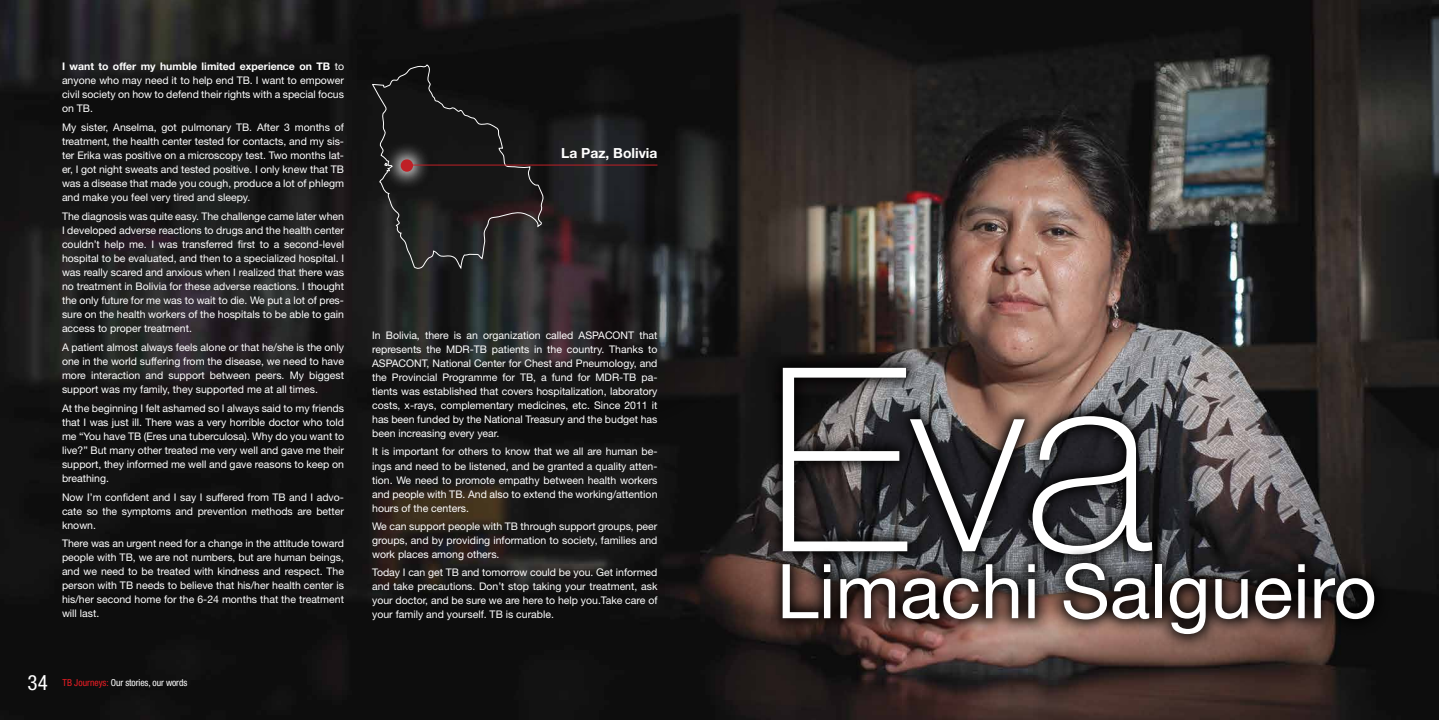
<style>
.page{position:relative;width:1439px;height:720px;background:#fff}
.page>*{position:absolute;margin:0;border:0;box-sizing:border-box;transform-origin:0 0}
.t1{font:100 256.64px "Helvetica Neue LT Std";color:#fff}
.t2{font:75.51px "Helvetica Neue LT Std";color:#fff}
.t3{font:700 13.91px "Helvetica Neue LT Std";color:#fff}
.t4{font:10.5px/14px "Helvetica Neue LT Std";color:#fff;text-align:justify}
.t5{font:condensed 9.62px "Helvetica Neue LT Std";letter-spacing:-.01em;color:#fff}
.s1{font-weight:700}
.s2{font-size:21px}
.s3{color:#ed1d24}
</style>
<div class="page">
<img style="left:0;top:0;width:1439px;height:719px">
<svg style="left:515px;top:200px;width:225px;height:225px;background:#221f21"></svg>
<svg style="left:767px;top:352px;width:400px;height:194px;background:#3d3737"></svg>
<svg style="left:766px;top:546px;width:624px;height:103px;background:#423431"></svg>
<svg style="left:371px;top:64px;width:173px;height:206px;background:#1e1d1d"></svg>
<svg style="left:383px;top:141px;width:48px;height:48px;background:#333232"></svg>
<div style="left:401px;top:159px;width:12px;height:13px;background:#bf2026;border-radius:50%"></div>
<hr style="left:407px;top:164px;width:250px;height:1px;background:#bf2026">
<p class="t4" style="left:62px;top:59px;width:283px"><span class="s1">I want to offer my humble limited experience on TB</span> to anyone who may need it to help end TB. I want to empower civil society on how to defend their rights with a special focus on TB.</p>
<p class="t4" style="left:62px;top:120px;width:283px">My sister, Anselma, got pulmonary TB. After 3 months of treatment, the health center tested for contacts, and my sis&shy;ter Erika was positive on a microscopy test. Two months lat&shy;er, I got night sweats and tested positive. I only knew that TB was a disease that made you cough, produce a lot of phlegm and make you feel very tired and sleepy.</p>
<p class="t4" style="left:62px;top:209px;width:283px">The diagnosis was quite easy. The challenge came later when I developed adverse reactions to drugs and the health center couldn’t help me. I was transferred first to a second-level hospital to be evaluated, and then to a specialized hospital. I was really scared and anxious when I realized that there was no treatment in Bolivia for these adverse reactions. I thought the only future for me was to wait to die. We put a lot of pres&shy;sure on the health workers of the hospitals to be able to gain access to proper treatment.</p>
<p class="t4" style="left:62px;top:339px;width:283px">A patient almost always feels alone or that he/she is the only one in the world suffering from the disease, we need to have more interaction and support between peers. My biggest support was my family, they supported me at all times.</p>
<p class="t4" style="left:62px;top:400px;width:283px">At the beginning I felt ashamed so I always said to my friends that I was just ill. There was a very horrible doctor who told me “You have TB (Eres una tuberculosa). Why do you want to live?” But many other treated me very well and gave me their support, they informed me well and gave reasons to keep on breathing.</p>
<p class="t4" style="left:62px;top:489px;width:283px">Now I’m confident and I say I suffered from TB and I advo&shy;cate so the symptoms and prevention methods are better known.</p>
<p class="t4" style="left:62px;top:536px;width:283px">There was an urgent need for a change in the attitude toward people with TB, we are not numbers, but are human beings, and we need to be treated with kindness and respect. The person with TB needs to believe that his/her health center is his/her second home for the 6-24 months that the treatment will last.</p>
<p class="t5" style="left:28px;top:677px;width:161px"><span class="s2">34</span> <span class="s3">TB Journeys:</span> Our stories, our words</p>
<h3 class="t3" style="left:561px;top:145px;width:98px">La Paz, Bolivia</h3>
<p class="t4" style="left:372px;top:328px;width:287px">In Bolivia, there is an organization called ASPACONT that represents the MDR-TB patients in the country. Thanks to ASPACONT, National Center for Chest and Pneumology, and the Provincial Programme for TB, a fund for MDR-TB pa&shy;tients was established that covers hospitalization, laboratory costs, x-rays, complementary medicines, etc. Since 2011 it has been funded by the National Treasury and the budget has been increasing every year.</p>
<p class="t4" style="left:372px;top:444px;width:287px">It is important for others to know that we all are human be&shy;ings and need to be listened, and be granted a quality atten&shy;tion. We need to promote empathy between health workers and people with TB. And also to extend the working/attention hours of the centers.</p>
<p class="t4" style="left:372px;top:518px;width:287px">We can support people with TB through support groups, peer groups, and by providing information to society, families and work places among others.</p>
<p class="t4" style="left:372px;top:565px;width:287px">Today I can get TB and tomorrow could be you. Get informed and take precautions. Don’t stop taking your treatment, ask your doctor, and be sure we are here to help you.Take care of your family and yourself. TB is curable.</p>
<h1 class="t1" style="left:766px;top:313px;width:387px">Eva</h1>
<h2 class="t2" style="left:777px;top:546px;width:602px">Limachi Salgueiro</h2>
</div>
